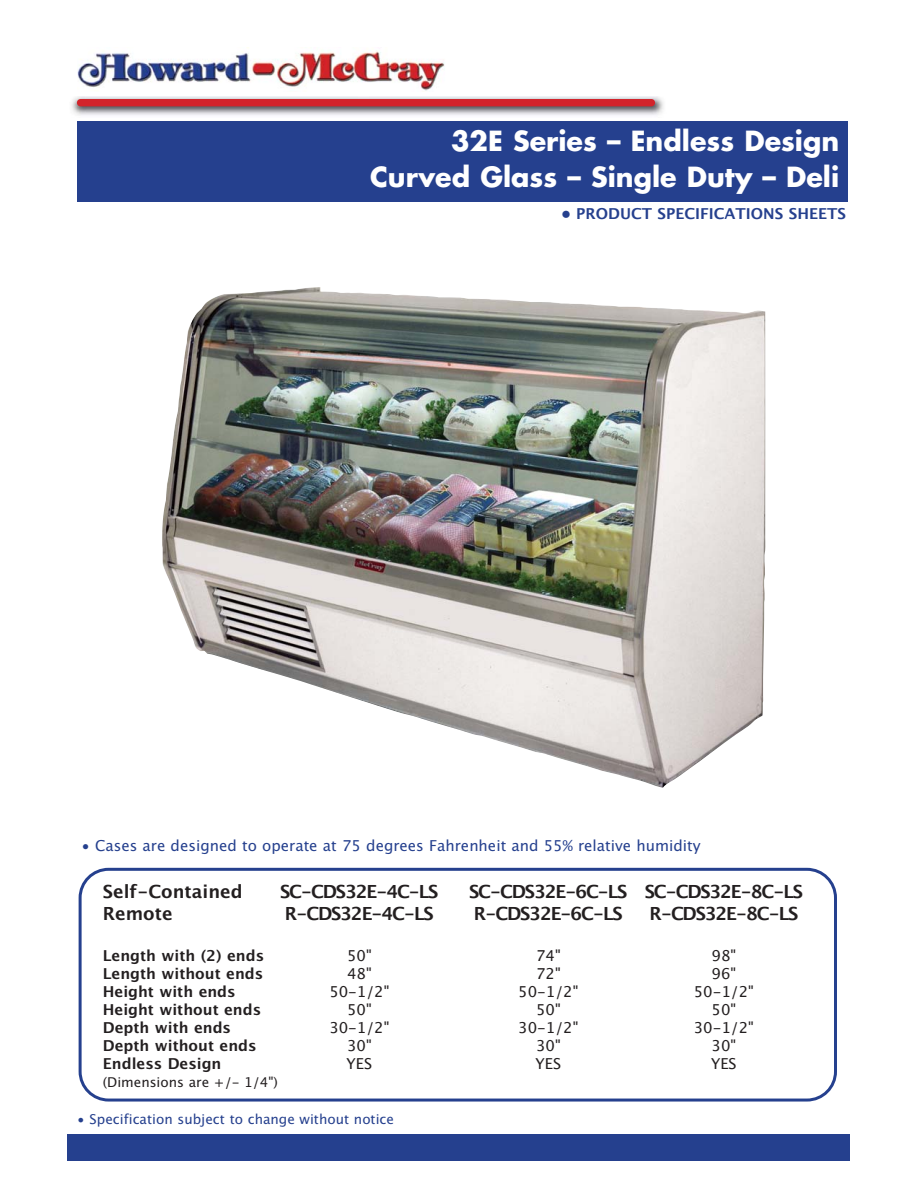
<style>
.page{position:relative;width:918px;height:1188px;background:#fff}
.page>*{position:absolute;margin:0;border:0;box-sizing:border-box;transform-origin:0 0}
.t1{font:700 27px/35.4px "Futura";color:#fff;text-align:right}
.t2{font:700 18px "Lucida Grande";letter-spacing:-.065em;color:#231f20}
.t3{font:700 18px "Lucida Grande";color:#231f20}
.t4{font:700 15px "Lucida Grande";color:#231f20}
.t5{font:15px "Lucida Grande";color:#231f20}
.t6{font:15px "Lucida Grande";color:#25408e}
.t7{font:700 15px "Lucida Grande";color:#25408e}
.t8{font:13.5px "Lucida Grande";color:#25408e}
.t9{font:13.5px "Lucida Grande";color:#231f20}
</style>
<div class="page">
<div style="left:77px;top:121px;width:770px;height:81px;background:#25408e"></div>
<img style="left:77px;top:50px;width:368px;height:41px">
<img style="left:71px;top:97px;width:593px;height:18px">
<div style="left:77px;top:99px;width:578px;height:7px;background:#d2232a;border-radius:4px"></div>
<div style="left:68px;top:1134px;width:782px;height:27px;background:#25408e"></div>
<svg style="left:79px;top:868px;width:758px;height:234px"></svg>
<img style="left:162px;top:287px;width:604px;height:501px">
<h1 class="t1" style="left:370px;top:126px;width:471px">32E Series – Endless Design<br>Curved Glass – Single Duty – Deli</h1>
<p class="t7" style="left:561px;top:207px;width:286px">• PRODUCT SPECIFICATIONS SHEETS</p>
<p class="t6" style="left:81px;top:840px;width:621px">• Cases are designed to operate at 75 degrees Fahrenheit and 55% relative humidity</p>
<p class="t3" style="left:103px;top:884px;width:141px">Self-Contained</p>
<p class="t2" style="left:280px;top:884px;width:160px">SC-CDS32E-4C-LS</p>
<p class="t2" style="left:469px;top:884px;width:335px">SC-CDS32E-6C-LS SC-CDS32E-8C-LS</p>
<p class="t2" style="left:103px;top:906px;width:71px">Remote</p>
<p class="t2" style="left:285px;top:906px;width:150px">R-CDS32E-4C-LS</p>
<p class="t2" style="left:474px;top:906px;width:150px">R-CDS32E-6C-LS</p>
<p class="t2" style="left:649px;top:906px;width:150px">R-CDS32E-8C-LS</p>
<p class="t4" style="left:103px;top:949px;width:163px">Length with (2) ends</p>
<p class="t5" style="left:347px;top:949px;width:26px">50"</p>
<p class="t5" style="left:536px;top:949px;width:26px">74"</p>
<p class="t5" style="left:712px;top:949px;width:26px">98"</p>
<p class="t4" style="left:103px;top:967px;width:162px">Length without ends</p>
<p class="t5" style="left:347px;top:967px;width:26px">48"</p>
<p class="t5" style="left:536px;top:967px;width:26px">72"</p>
<p class="t5" style="left:712px;top:967px;width:26px">96"</p>
<p class="t4" style="left:103px;top:985px;width:134px">Height with ends</p>
<p class="t5" style="left:329px;top:985px;width:62px">50-1/2"</p>
<p class="t5" style="left:518px;top:985px;width:62px">50-1/2"</p>
<p class="t5" style="left:694px;top:985px;width:62px">50-1/2"</p>
<p class="t4" style="left:103px;top:1003px;width:160px">Height without ends</p>
<p class="t5" style="left:347px;top:1003px;width:26px">50"</p>
<p class="t5" style="left:536px;top:1003px;width:26px">50"</p>
<p class="t5" style="left:712px;top:1003px;width:26px">50"</p>
<p class="t4" style="left:103px;top:1021px;width:130px">Depth with ends</p>
<p class="t5" style="left:329px;top:1021px;width:62px">30-1/2"</p>
<p class="t5" style="left:518px;top:1021px;width:62px">30-1/2"</p>
<p class="t5" style="left:694px;top:1021px;width:62px">30-1/2"</p>
<p class="t4" style="left:103px;top:1039px;width:155px">Depth without ends</p>
<p class="t5" style="left:347px;top:1039px;width:26px">30"</p>
<p class="t5" style="left:536px;top:1039px;width:26px">30"</p>
<p class="t5" style="left:712px;top:1039px;width:26px">30"</p>
<p class="t4" style="left:103px;top:1057px;width:120px">Endless Design</p>
<p class="t5" style="left:347px;top:1057px;width:27px">YES</p>
<p class="t5" style="left:536px;top:1057px;width:27px">YES</p>
<p class="t5" style="left:711px;top:1057px;width:27px">YES</p>
<p class="t9" style="left:103px;top:1076px;width:176px">(Dimensions are +/- 1/4")</p>
<p class="t8" style="left:77px;top:1114px;width:318px">• Specification subject to change without notice</p>
</div>
